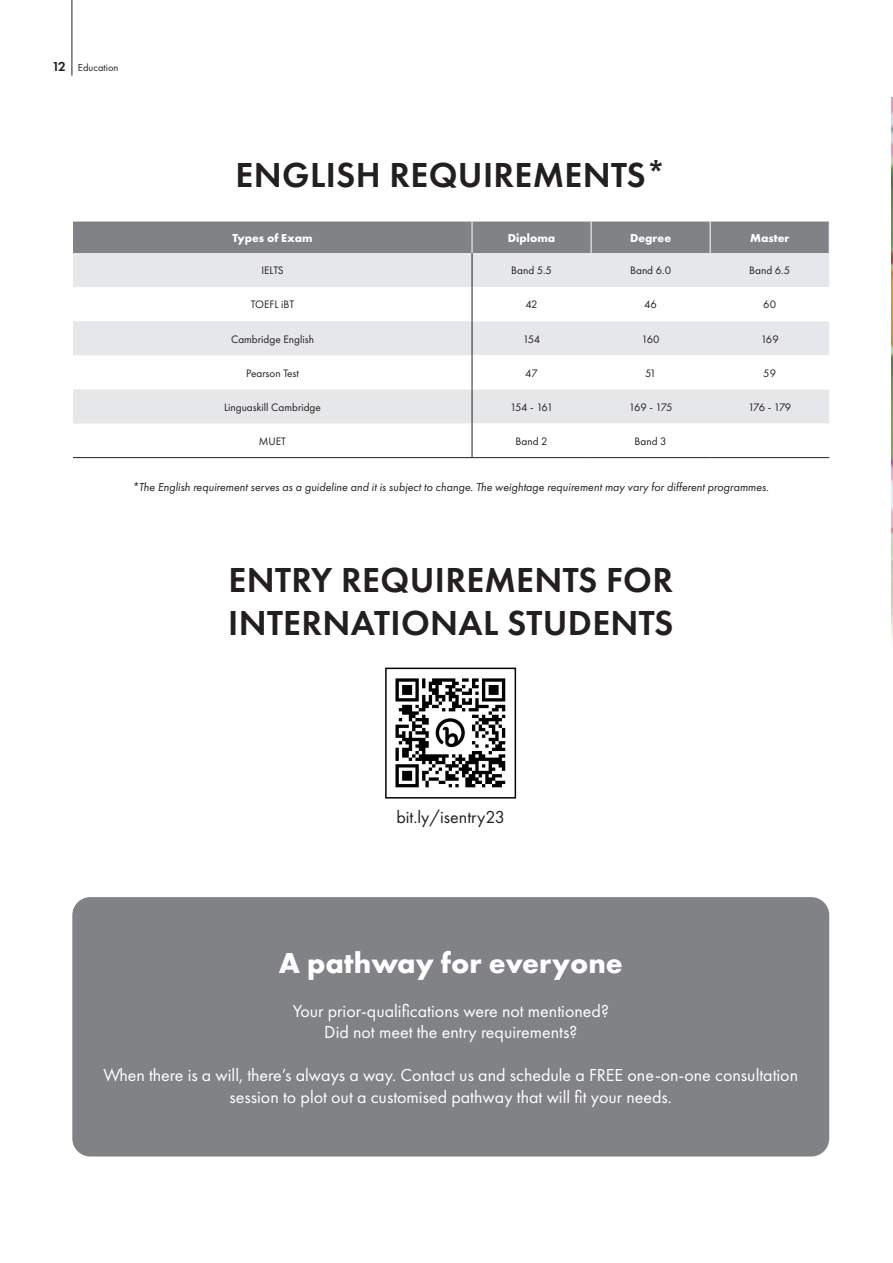
<style>
.page{position:relative;width:893px;height:1263px;background:#fff}
.page>*{position:absolute;margin:0;border:0;box-sizing:border-box;transform-origin:0 0}
.t1{font:600 36px "Futura PT";letter-spacing:.01em;color:#231f20}
.t2{font:700 30px "Futura PT";color:#fff}
.t3{font:18px "Futura PT";color:#fff}
.t4{font:18px "Futura PT";color:#231f20}
.t5{font:italic 12px "Futura PT";color:#231f20}
.t6{font:700 12px "Futura PT";color:#fff}
.t7{font:11.25px "Futura PT";color:#231f20}
.t8{font:10.5px "Futura PT";color:#231f20}
.s1{font-weight:600;font-size:13.5px}
</style>
<div class="page">
<hr style="left:72px;top:0;width:1px;height:76px;background:#231f20">
<img style="left:892px;top:98px;width:1px;height:539px">
<div style="left:72px;top:897px;width:757px;height:259px;background:#808285;border-radius:18px"></div>
<div style="left:73px;top:222px;width:756px;height:31px;background:#808285"></div>
<svg style="left:73px;top:253px;width:399px;height:170px;fill:#e6e7e9"></svg>
<div style="left:473px;top:253px;width:356px;height:34px;background:#e6e7e9"></div>
<svg style="left:473px;top:321px;width:356px;height:102px;fill:#e6e7e9"></svg>
<hr style="left:591px;top:222px;width:1px;height:31px;background:#fff">
<hr style="left:710px;top:222px;width:1px;height:31px;background:#fff">
<hr style="left:472px;top:287px;width:1px;height:34px;background:#231f20">
<hr style="left:472px;top:355px;width:1px;height:34px;background:#231f20">
<hr style="left:472px;top:423px;width:1px;height:34px;background:#231f20">
<hr style="left:472px;top:222px;width:1px;height:31px;background:#fff">
<hr style="left:472px;top:253px;width:1px;height:34px;background:#231f20">
<hr style="left:472px;top:321px;width:1px;height:34px;background:#231f20">
<hr style="left:472px;top:389px;width:1px;height:34px;background:#231f20">
<hr style="left:73px;top:457px;width:399px;height:1px;background:#231f20">
<hr style="left:472px;top:457px;width:119px;height:1px;background:#231f20">
<hr style="left:591px;top:457px;width:119px;height:1px;background:#231f20">
<hr style="left:710px;top:457px;width:119px;height:1px;background:#231f20">
<img style="left:395px;top:678px;width:111px;height:110px">
<div style="left:385px;top:668px;width:131px;height:130px;border:2px solid #040503"></div>
<p class="t8" style="left:52px;top:61px;width:68px"><span class="s1">12</span> Education</p>
<p class="t1" style="left:236px;top:153px;width:432px">ENGLISH REQUIREMENTS*</p>
<p class="t6" style="left:232px;top:230px;width:82px">Types of Exam</p>
<p class="t6" style="left:508px;top:230px;width:49px">Diploma</p>
<p class="t6" style="left:630px;top:230px;width:42px">Degree</p>
<p class="t6" style="left:750px;top:230px;width:41px">Master</p>
<p class="t7" style="left:261px;top:264px;width:24px">IELTS</p>
<p class="t7" style="left:511px;top:264px;width:42px">Band 5.5</p>
<p class="t7" style="left:630px;top:264px;width:43px">Band 6.0</p>
<p class="t7" style="left:749px;top:264px;width:43px">Band 6.5</p>
<p class="t7" style="left:251px;top:298px;width:45px">TOEFL iBT</p>
<p class="t7" style="left:525px;top:298px;width:14px">42</p>
<p class="t7" style="left:644px;top:298px;width:14px">46</p>
<p class="t7" style="left:763px;top:298px;width:14px">60</p>
<p class="t7" style="left:231px;top:332px;width:84px">Cambridge English</p>
<p class="t7" style="left:523px;top:332px;width:19px">154</p>
<p class="t7" style="left:642px;top:332px;width:20px">160</p>
<p class="t7" style="left:761px;top:332px;width:20px">169</p>
<p class="t7" style="left:246px;top:366px;width:54px">Pearson Test</p>
<p class="t7" style="left:525px;top:366px;width:14px">47</p>
<p class="t7" style="left:645px;top:366px;width:13px">51</p>
<p class="t7" style="left:763px;top:366px;width:14px">59</p>
<p class="t7" style="left:224px;top:400px;width:98px">Linguaskill Cambridge</p>
<p class="t7" style="left:510px;top:400px;width:45px">154 - 161</p>
<p class="t7" style="left:629px;top:400px;width:45px">169 - 175</p>
<p class="t7" style="left:748px;top:400px;width:45px">176 - 179</p>
<p class="t7" style="left:259px;top:434px;width:29px">MUET</p>
<p class="t7" style="left:515px;top:434px;width:34px">Band 2</p>
<p class="t7" style="left:635px;top:434px;width:34px">Band 3</p>
<p class="t5" style="left:132px;top:480px;width:638px">*The English requirement serves as a guideline and it is subject to change. The weightage requirement may vary for different programmes.</p>
<p class="t1" style="left:229px;top:558px;width:446px">ENTRY REQUIREMENTS FOR</p>
<p class="t1" style="left:228px;top:601px;width:447px">INTERNATIONAL STUDENTS</p>
<p class="t4" style="left:396px;top:807px;width:110px">bit.ly/isentry23</p>
<p class="t2" style="left:279px;top:944px;width:346px">A pathway for everyone</p>
<p class="t3" style="left:293px;top:1000px;width:318px">Your prior-qualifications were not mentioned?</p>
<p class="t3" style="left:324px;top:1021px;width:254px">Did not meet the entry requirements?</p>
<p class="t3" style="left:103px;top:1065px;width:696px">When there is a will, there’s always a way. Contact us and schedule a FREE one-on-one consultation</p>
<p class="t3" style="left:230px;top:1086px;width:444px">session to plot out a customised pathway that will fit your needs.</p>
</div>
